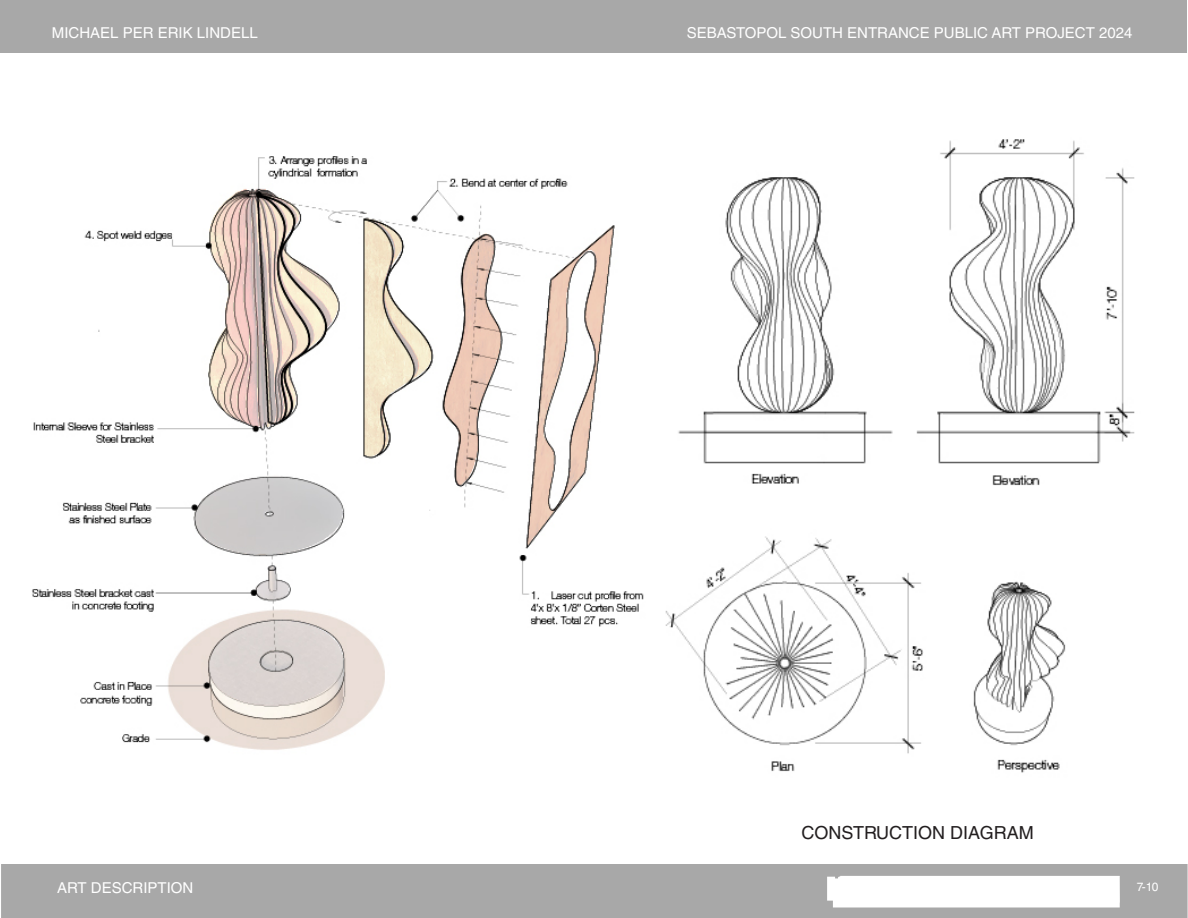
<style>
.page{position:relative;width:1188px;height:918px;background:#fff}
.page>*{position:absolute;margin:0;border:0;box-sizing:border-box;transform-origin:0 0}
.t1{font:18px "Helvetica LT Std";color:#231f20}
.t2{font:15px "Helvetica LT Std";color:#fff}
.t3{font:12px "Helvetica LT Std";color:#fff}
</style>
<div class="page">
<img style="left:32px;top:156px;width:612px;height:594px">
<img style="left:665px;top:139px;width:470px;height:634px">
<div style="left:1px;top:1px;width:1186px;height:53px;background:#a8a8a8"></div>
<svg style="left:1px;top:864px;width:1187px;height:54px;background:#b4b4b4"></svg>
<p class="t2" style="left:52px;top:24px;width:207px">MICHAEL PER ERIK LINDELL</p>
<p class="t2" style="left:687px;top:24px;width:447px">SEBASTOPOL SOUTH ENTRANCE PUBLIC ART PROJECT 2024</p>
<p class="t2" style="left:57px;top:879px;width:138px">ART DESCRIPTION</p>
<p class="t1" style="left:801px;top:822px;width:234px">CONSTRUCTION DIAGRAM</p>
<p class="t3" style="left:1137px;top:880px;width:23px">7-10</p>
</div>
